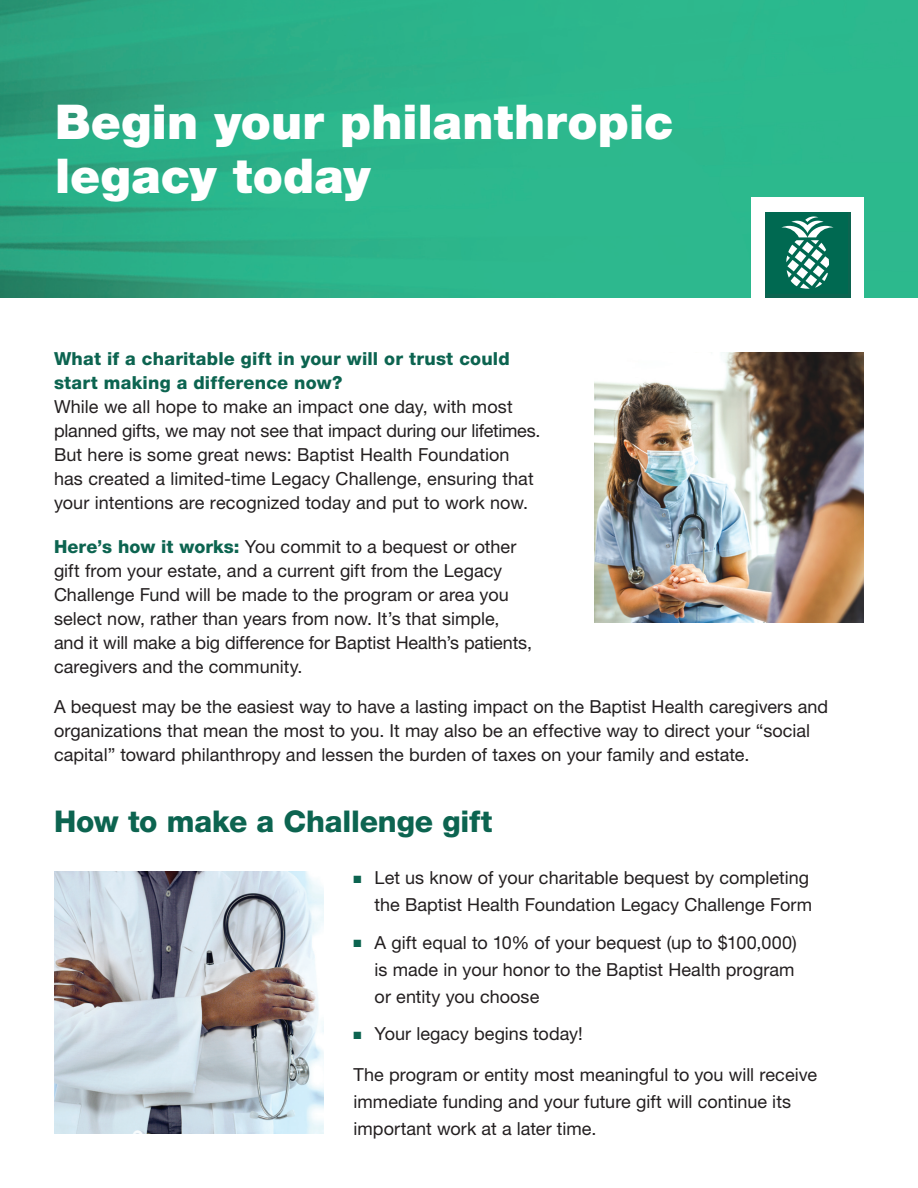
<style>
.page{position:relative;width:918px;height:1188px;background:#fff}
.page>*{position:absolute;margin:0;border:0;box-sizing:border-box;transform-origin:0 0}
.t1{font:900 48px/54px "Helvetica Neue LT Std";letter-spacing:.005em;color:#fff}
.t2{font:800 30px "Helvetica Neue LT Std";letter-spacing:-.005em;color:#0c6450}
.t3{font:18px/24px "Helvetica Neue LT Std";color:#231f20}
.s1{font-weight:800;color:#0c6450}
.s2{color:#0c6450}
</style>
<div class="page">
<img style="left:0;top:0;width:918px;height:297px">
<div style="left:751px;top:197px;width:113px;height:100px;background:#fff"></div>
<div style="left:765px;top:212px;width:85px;height:85px;background:#0c6450"></div>
<div style="left:767px;top:212px;width:81px;height:81px;background:#006951"></div>
<svg style="left:781px;top:216px;width:53px;height:73px"></svg>
<img style="left:594px;top:352px;width:270px;height:270px">
<img style="left:54px;top:872px;width:270px;height:262px">
<p class="t1" style="left:55px;top:95px;width:620px">Begin your philanthropic legacy today</p>
<p class="t3" style="left:54px;top:346px;width:488px"><span class="s1">What if a charitable gift in your will or trust could start making a difference now?<br></span>While we all hope to make an impact one day, with most planned gifts, we may not see that impact during our lifetimes.<br>But here is some great news: Baptist Health Foundation has created a limited-time Legacy Challenge, ensuring that your intentions are recognized today and put to work now.</p>
<p class="t3" style="left:54px;top:534px;width:480px"><span class="s1">Here’s how it works:</span> You commit to a bequest or other gift from your estate, and a current gift from the Legacy Challenge Fund will be made to the program or area you select now, rather than years from now. It’s that simple, and it will make a big difference for Baptist Health’s patients, caregivers and the community.</p>
<p class="t3" style="left:54px;top:694px;width:776px">A bequest may be the easiest way to have a lasting impact on the Baptist Health caregivers and organizations that mean the most to you. It may also be an effective way to direct your “social capital” toward philanthropy and lessen the burden of taxes on your family and estate.</p>
<p class="t2" style="left:54px;top:803px;width:440px">How to make a Challenge gift</p>
<p class="t3" style="left:354px;top:864px;width:460px;line-height:27px;text-align:right"><span class="s2">■</span> Let us know of your charitable bequest by completing the Baptist Health Foundation Legacy Challenge Form</p>
<p class="t3" style="left:375px;top:929px;width:424px;line-height:27px;text-align:justify;text-indent:-21px"><span class="s2">■</span> A gift equal to 10% of your bequest (up to $100,000) is made in your honor to the Baptist Health program or entity you choose</p>
<p class="t3" style="left:354px;top:1022px;width:231px"><span class="s2">■</span> Your legacy begins today!</p>
<p class="t3" style="left:354px;top:1061px;width:465px;line-height:27px">The program or entity most meaningful to you will receive immediate funding and your future gift will continue its important work at a later time.</p>
</div>
